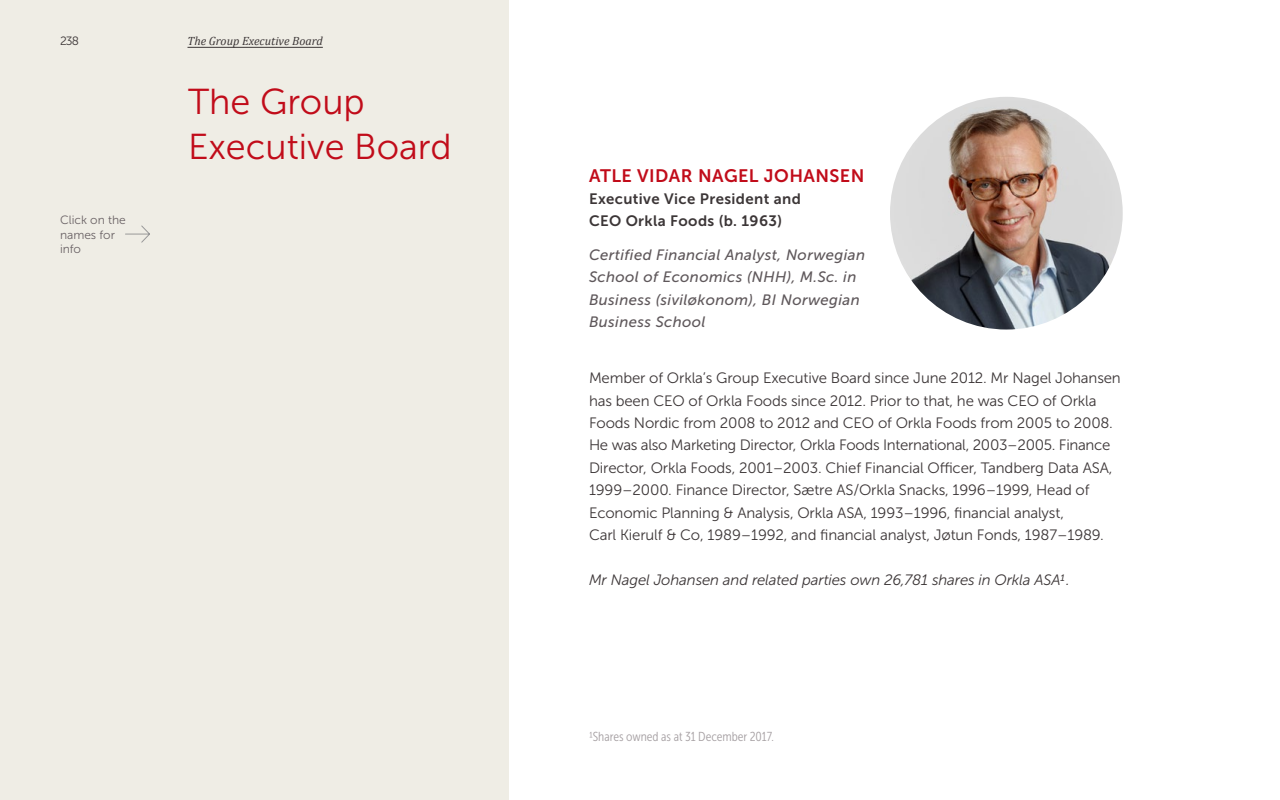
<style>
.page{position:relative;width:1280px;height:800px;background:#fff}
.page>*{position:absolute;margin:0;border:0;box-sizing:border-box;transform-origin:0 0}
.t1{font:36px/44.8px "Museo Sans 300";color:#c10c1a}
.t2{font:18px "Museo Sans 700";letter-spacing:.025em;color:#c10c1a}
.t3{font:15px/22.4px "Museo Sans 300";letter-spacing:-.01em;color:#3c3637}
.t4{font:italic 15px/22.4px "Museo Sans 500";letter-spacing:.025em;color:#5f585b}
.t5{font:italic 15px "Museo Sans 300";letter-spacing:-.01em;color:#3c3637}
.t6{font:15px/22.4px "Museo Sans 700";letter-spacing:.025em;color:#3c3637}
.t7{font:13px "Museo Sans Cond 300";color:#a6a0a3}
.t8{font:italic 12px "Cambria";color:#3c3637}
.t9{font:12px/14.4px "Museo Sans 300";color:#6a6265}
.t10{font:12px "Museo Sans 300";color:#3c3637}
</style>
<div class="page">
<img style="left:890px;top:97px;width:233px;height:233px;border-radius:116px">
<div style="left:0;top:0;width:509px;height:800px;background:#efede5"></div>
<hr style="left:188px;top:47px;width:135px;height:1px;background:#3c3637">
<svg style="left:125px;top:225px;width:25px;height:18px"></svg>
<p class="t10" style="left:60px;top:34px;width:20px">238</p>
<p class="t9" style="left:60px;top:213px;width:67px">Click on the names for info</p>
<p class="t8" style="left:188px;top:33px;width:137px">The Group Executive Board</p>
<h1 class="t1" style="left:188px;top:80px;width:265px">The Group<br>Executive Board</h1>
<p class="t2" style="left:589px;top:165px;width:277px">ATLE VIDAR NAGEL JOHANSEN</p>
<p class="t6" style="left:589px;top:188px;width:213px">Executive Vice President and<br>CEO Orkla Foods (b. 1963)</p>
<p class="t4" style="left:589px;top:244px;width:278px">Certified Financial Analyst, Norwegian School of Economics (NHH), M.Sc. in Business (siviløkonom), BI Norwegian Business School</p>
<p class="t3" style="left:589px;top:367px;width:533px">Member of Orkla’s Group Executive Board since June 2012. Mr Nagel Johansen has been CEO of Orkla Foods since 2012. Prior to that, he was CEO of Orkla Foods Nordic from 2008 to 2012 and CEO of Orkla Foods from 2005 to 2008.<br>He was also Marketing Director, Orkla Foods International, 2003–2005. Finance Director, Orkla Foods, 2001–2003. Chief Financial Officer, Tandberg Data ASA, 1999–2000. Finance Director, Sætre AS/Orkla Snacks, 1996–1999, Head of Economic Planning &amp; Analysis, Orkla ASA, 1993–1996, financial analyst,<br>Carl Kierulf &amp; Co, 1989–1992, and financial analyst, Jøtun Fonds, 1987–1989.</p>
<p class="t5" style="left:589px;top:572px;width:482px">Mr Nagel Johansen and related parties own 26,781 shares in Orkla ASA1.</p>
<p class="t7" style="left:589px;top:729px;width:186px">1Shares owned as at 31 December 2017.</p>
</div>
